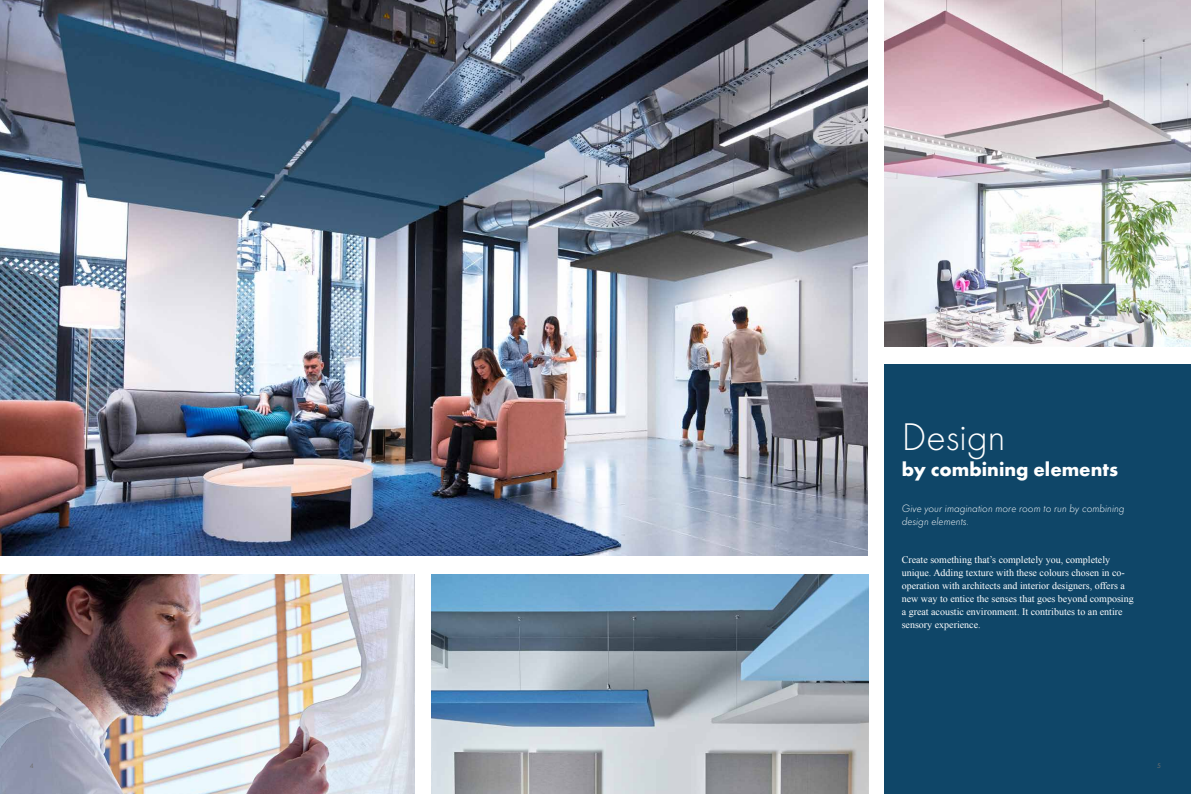
<style>
.page{position:relative;width:1191px;height:794px;background:#fff}
.page>*{position:absolute;margin:0;border:0;box-sizing:border-box;transform-origin:0 0}
.t1{font:300 40px "Futura";color:#fff}
.t2{font:700 20px "Futura";color:#fff}
.t3{font:italic 300 11px/13px "Futura";color:#fff}
.t4{font:10px/13px "Times New Roman";color:#fff}
.t5{font:7px "Futura Boo";color:#706f6f}
</style>
<div class="page">
<img style="left:0;top:0;width:867px;height:556px">
<img style="left:884px;top:0;width:307px;height:347px">
<img style="left:0;top:574px;width:414px;height:220px">
<div style="left:884px;top:364px;width:307px;height:430px;background:#0f4668"></div>
<img style="left:431px;top:574px;width:437px;height:220px">
<h1 class="t1" style="left:901px;top:414px;width:105px">Design</h1>
<h2 class="t2" style="left:901px;top:457px;width:218px">by combining elements</h2>
<p class="t3" style="left:901px;top:501px;width:224px">Give your imagination more room to run by combining design elements.</p>
<p class="t4" style="left:901px;top:553px;width:233px">Create something that’s completely you, completely unique. Adding texture with these colours chosen in co&shy;operation with architects and interior designers, offers a new way to entice the senses that goes beyond composing a great acoustic environment. It contributes to an entire sensory experience.</p>
<p class="t5" style="left:30px;top:761px;width:5px">4</p>
<p class="t5" style="left:1157px;top:761px;width:5px">5</p>
</div>
